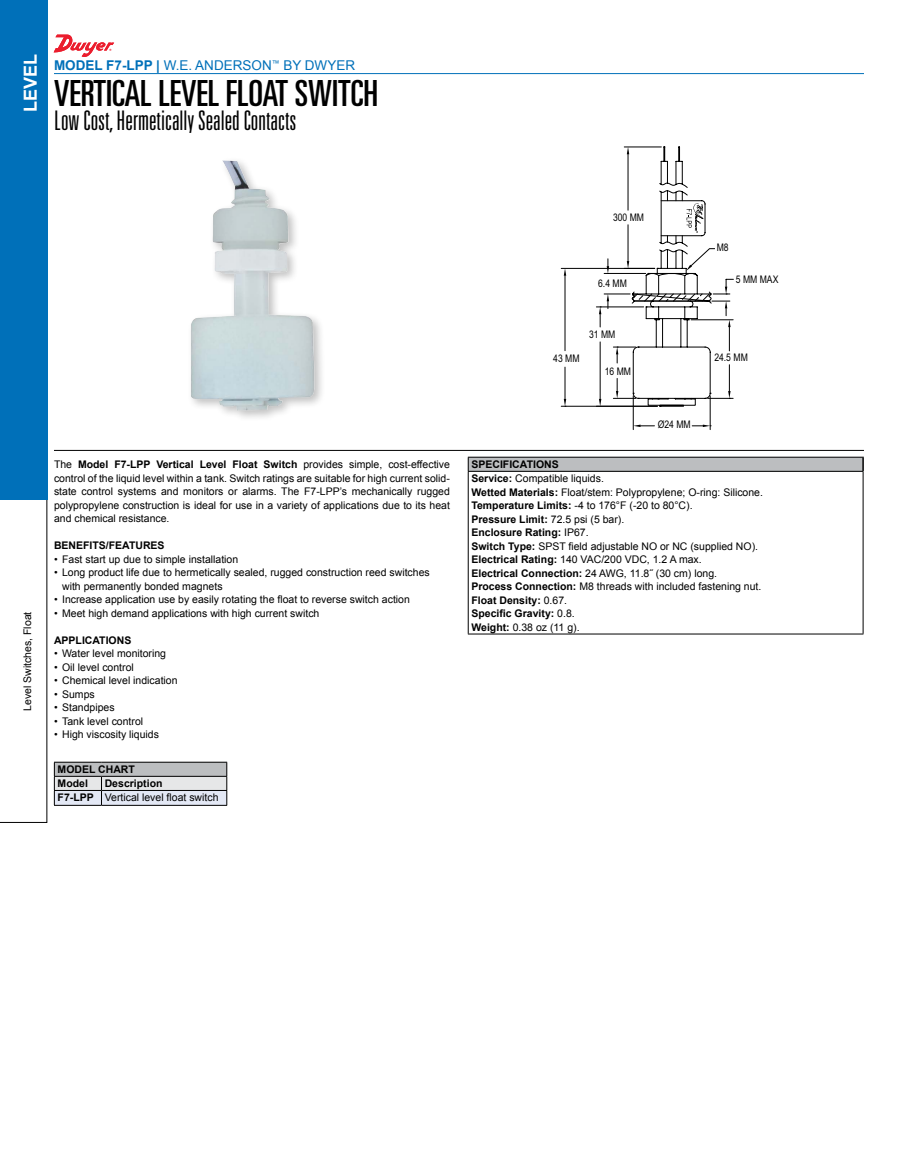
<style>
.page{position:relative;width:918px;height:1175px;background:#fff}
.page>*{position:absolute;margin:0;border:0;box-sizing:border-box;transform-origin:0 0}
.t1{font:ultra-condensed 36px "Univers LT Std";color:#000}
.t2{font:300 ultra-condensed 27px "Univers LT Std";color:#000}
.t3{font:700 18px "Arial";color:#fff}
.t4{font:13.5px "Arial";color:#0070b9}
.t5{font:10.5px/13.5px "Arial";color:#000}
.t6{font:700 10.5px/14.1px "Arial";color:#000}
.t7{font:10.5px "Arial Narrow";color:#000}
.s1{font-weight:700}
</style>
<div class="page">
<svg style="left:54px;top:762px;width:173px;height:43px;background:#c9cbd1"></svg>
<hr style="left:102px;top:790px;width:125px;height:1px;background:#000">
<hr style="left:54px;top:805px;width:48px;height:1px;background:#000">
<hr style="left:102px;top:805px;width:125px;height:1px;background:#000">
<svg style="left:0;top:500px;width:47px;height:322px"></svg>
<div style="left:0;top:0;width:47px;height:500px;background:#0070b9"></div>
<hr style="left:54px;top:450px;width:810px;height:1px;background:#000">
<div style="left:468px;top:457px;width:395px;height:14px;background:#bcbec0"></div>
<svg style="left:862px;top:458px;width:2px;height:13px"></svg>
<hr style="left:863px;top:472px;width:1px;height:161px;background:#000">
<hr style="left:468px;top:472px;width:1px;height:161px;background:#000">
<hr style="left:468px;top:633px;width:395px;height:1px;background:#000">
<hr style="left:468px;top:457px;width:396px;height:1px;background:#000">
<svg style="left:468px;top:457px;width:1px;height:14px"></svg>
<hr style="left:468px;top:471px;width:395px;height:1px;background:#000">
<hr style="left:54px;top:73px;width:810px;height:1px;background:#0070b9">
<svg style="left:54px;top:35px;width:60px;height:22px"></svg>
<hr style="left:596px;top:306px;width:48px;height:1px;background:#000">
<hr style="left:561px;top:268px;width:94px;height:1px;background:#000">
<hr style="left:561px;top:406px;width:96px;height:1px;background:#000">
<hr style="left:565px;top:276px;width:1px;height:75px;background:#000">
<hr style="left:565px;top:367px;width:1px;height:32px;background:#000">
<svg style="left:564px;top:268px;width:2px;height:8px"></svg>
<hr style="left:633px;top:396px;width:1px;height:33px;background:#000">
<hr style="left:710px;top:396px;width:1px;height:33px;background:#000">
<svg style="left:633px;top:424px;width:21px;height:3px"></svg>
<svg style="left:564px;top:399px;width:2px;height:8px"></svg>
<svg style="left:692px;top:424px;width:19px;height:3px"></svg>
<svg style="left:599px;top:147px;width:134px;height:260px"></svg>
<div style="left:186px;top:156px;width:140px;height:266px;background:#000;opacity:.25"></div>
<img style="left:191px;top:160px;width:124px;height:250px">
<h3 class="t3" style="left:19px;top:112px;width:60px;rotate:-90deg">LEVEL</h3>
<p class="t4" style="left:54px;top:57px;width:303px"><span class="s1">MODEL F7-LPP |</span> W.E. ANDERSON<sup>™</sup> BY DWYER</p>
<h1 class="t1" style="left:54px;top:73px;width:326px">VERTICAL LEVEL FLOAT SWITCH</h1>
<h2 class="t2" style="left:54px;top:107px;width:244px">Low Cost, Hermetically Sealed Contacts</h2>
<p class="t5" style="left:21px;top:711px;width:101px;rotate:-90deg">Level Switches, Float</p>
<p class="t5" style="left:54px;top:458px;width:398px;text-align:justify">The <span class="s1">Model F7-LPP Vertical Level Float Switch</span> provides simple, cost-effective control of the liquid level within a tank. Switch ratings are suitable for high current solid&shy;state control systems and monitors or alarms. The F7-LPP’s mechanically rugged polypropylene construction is ideal for use in a variety of applications due to its heat and chemical resistance.</p>
<p class="t6" style="left:54px;top:539px;width:112px">BENEFITS/FEATURES</p>
<p class="t5" style="left:54px;top:552px;width:186px">• Fast start up due to simple installation</p>
<p class="t5" style="left:62px;top:566px;width:369px;text-indent:-8px">• Long product life due to hermetically sealed, rugged construction reed switches with permanently bonded magnets</p>
<p class="t5" style="left:54px;top:593px;width:357px">• Increase application use by easily rotating the float to reverse switch action</p>
<p class="t5" style="left:54px;top:606px;width:267px">• Meet high demand applications with high current switch</p>
<p class="t6" style="left:54px;top:633px;width:79px">APPLICATIONS</p>
<p class="t5" style="left:54px;top:647px;width:114px">• Water level monitoring</p>
<p class="t5" style="left:54px;top:660px;width:81px">• Oil level control</p>
<p class="t5" style="left:54px;top:674px;width:125px">• Chemical level indication</p>
<p class="t5" style="left:54px;top:687px;width:42px">• Sumps</p>
<p class="t5" style="left:54px;top:701px;width:62px">• Standpipes</p>
<p class="t5" style="left:54px;top:714px;width:91px">• Tank level control</p>
<p class="t5" style="left:54px;top:728px;width:106px">• High viscosity liquids</p>
<p class="t6" style="left:58px;top:762px;width:79px">MODEL CHART<br>Model</p>
<p class="t5" style="left:58px;top:776px;width:162px;line-height:14.1px;text-indent:47px"><span class="s1">Description<br>F7-LPP</span> Vertical level float switch</p>
<p class="t7" style="left:613px;top:210px;width:33px">300 MM</p>
<p class="t7" style="left:598px;top:275px;width:30px">6.4 MM</p>
<p class="t7" style="left:553px;top:351px;width:28px">43 MM</p>
<p class="t7" style="left:589px;top:326px;width:28px">31 MM</p>
<p class="t7" style="left:605px;top:363px;width:28px">16 MM</p>
<p class="t7" style="left:658px;top:417px;width:35px">Ø24 MM</p>
<p class="t7" style="left:717px;top:239px;width:13px">M8</p>
<p class="t7" style="left:736px;top:271px;width:44px">5 MM MAX</p>
<p class="t7" style="left:714px;top:350px;width:35px">24.5 MM</p>
<p class="t5" style="left:471px;top:458px;width:293px"><span class="s1">SPECIFICATIONS<br>Service:</span> Compatible liquids.<br><span class="s1">Wetted Materials:</span> Float/stem: Polypropylene; O-ring: Silicone.<br><span class="s1">Temperature Limits:</span> -4 to 176°F (-20 to 80°C).<br><span class="s1">Pressure Limit:</span> 72.5 psi (5 bar).<br><span class="s1">Enclosure Rating:</span> IP67.<br><span class="s1">Switch Type:</span> SPST field adjustable NO or NC (supplied NO).<br><span class="s1">Electrical Rating:</span> 140 VAC/200 VDC, 1.2 A max.<br><span class="s1">Electrical Connection:</span> 24 AWG, 11.8˝ (30 cm) long.<br><span class="s1">Process Connection:</span> M8 threads with included fastening nut.<br><span class="s1">Float Density:</span> 0.67.<br><span class="s1">Specific Gravity:</span> 0.8.<br><span class="s1">Weight:</span> 0.38 oz (11 g).</p>
</div>
